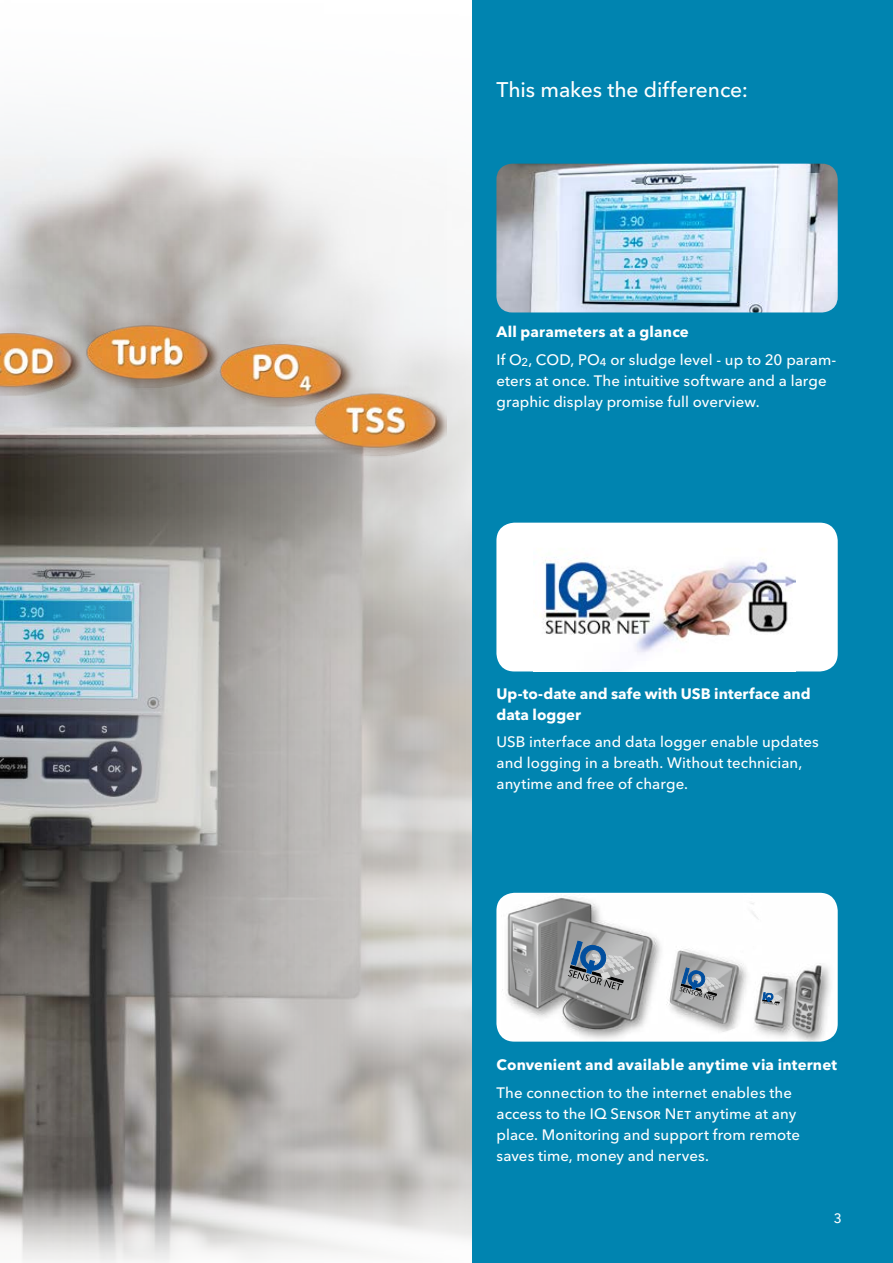
<style>
.page{position:relative;width:893px;height:1263px;background:#fff}
.page>*{position:absolute;margin:0;border:0;box-sizing:border-box;transform-origin:0 0}
.t1{font:500 21px "Avenir Next LT Pro";letter-spacing:-.005em;color:#fff}
.t2{font:500 15px/21px "Avenir Next LT Pro";letter-spacing:.005em;color:#fff}
.t3{font:700 15px/21px "Avenir Next LT Pro";letter-spacing:.005em;color:#fff}
.t4{font:500 13.5px "Avenir Next LT Pro";color:#fff}
.s1{font-weight:700}
</style>
<div class="page">
<img style="left:0;top:127px;width:472px;height:1136px">
<div style="left:472px;top:0;width:421px;height:1263px;background:#0084b0"></div>
<img style="left:496px;top:164px;width:342px;height:148px">
<div style="left:496px;top:893px;width:342px;height:148px;background:#fff;border-radius:18px"></div>
<div style="left:496px;top:523px;width:342px;height:148px;background:#fff;border-radius:18px"></div>
<img style="left:540px;top:557px;width:255px;height:96px">
<img style="left:502px;top:894px;width:332px;height:147px">
<svg style="left:676px;top:968px;width:48px;height:37px"></svg>
<svg style="left:762px;top:992px;width:20px;height:13px"></svg>
<svg style="left:563px;top:941px;width:72px;height:55px"></svg>
<img style="left:0;top:159px;width:446px;height:479px">
<h1 class="t1" style="left:496px;top:77px;width:253px">This makes the difference:</h1>
<p class="t2" style="left:496px;top:318px;width:341px;line-height:27.8px"><span class="s1">All parameters at a glance<br></span>If O<sub>2</sub>, COD, PO<sub>4</sub> or sludge level - up to 20 param-</p>
<p class="t2" style="left:496px;top:370px;width:332px">eters at once. The intuitive software and a large graphic display promise full overview.</p>
<p class="t3" style="left:496px;top:683px;width:316px">Up-to-date and safe with USB interface and data logger</p>
<p class="t2" style="left:496px;top:732px;width:324px">USB interface and data logger enable updates and logging in a breath. Without technician, anytime and free of charge.</p>
<p class="t3" style="left:496px;top:1054px;width:342px">Convenient and available anytime via internet</p>
<p class="t2" style="left:496px;top:1082px;width:305px">The connection to the internet enables the access to the IQ Sensor Net anytime at any place. Monitoring and support from remote saves time, money and nerves.</p>
<p class="t4" style="left:834px;top:1210px;width:10px">3</p>
</div>
